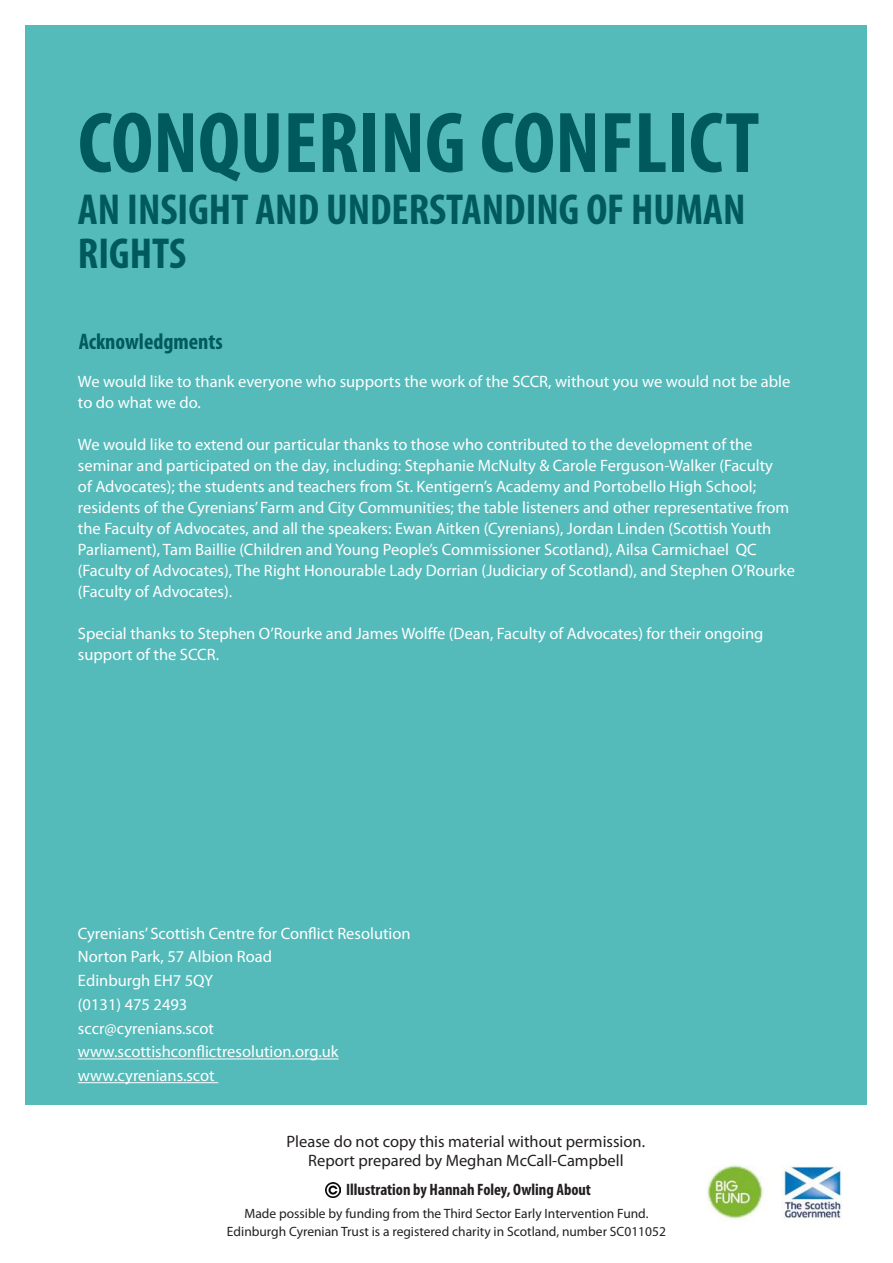
<style>
.page{position:relative;width:893px;height:1263px;background:#fff}
.page>*{position:absolute;margin:0;border:0;box-sizing:border-box;transform-origin:0 0}
.t1{font:700 condensed 87px "Myriad Pro";color:#005a5d}
.t2{font:700 condensed 43.5px/43.5px "Myriad Pro";color:#005a5d}
.t3{font:700 condensed 22.5px "Myriad Pro";color:#005a5d}
.t4{font:16.5px/21px "Myriad Pro";color:#fff}
.t5{font:16.5px/19.5px "Myriad Pro";color:#231f20;text-align:center}
.t6{font:700 condensed 16.5px "Myriad Pro";color:#231f20}
.t7{font:13.5px/18px "Myriad Pro";color:#231f20;text-align:center}
</style>
<div class="page">
<div style="left:26px;top:26px;width:841px;height:1079px;background:#54bbba"></div>
<img style="left:707px;top:1165px;width:135px;height:55px">
<hr style="left:78px;top:1058px;width:261px;height:1px;background:#fff">
<hr style="left:78px;top:1082px;width:140px;height:1px;background:#fff">
<img style="left:325px;top:1182px;width:16px;height:16px">
<h1 class="t1" style="left:78px;top:89px;width:681px">CONQUERING CONFLICT</h1>
<h2 class="t2" style="left:78px;top:187px;width:669px">AN INSIGHT AND UNDERSTANDING OF HUMAN<br>RIGHTS</h2>
<h3 class="t3" style="left:79px;top:328px;width:146px">Acknowledgments</h3>
<p class="t4" style="left:78px;top:370px;width:714px">We would like to thank everyone who supports the work of the SCCR, without you we would not be able to do what we do.</p>
<p class="t4" style="left:78px;top:433px;width:718px">We would like to extend our particular thanks to those who contributed to the development of the seminar and participated on the day, including: Stephanie McNulty &amp; Carole Ferguson-Walker (Faculty<br>of Advocates); the students and teachers from St. Kentigern’s Academy and Portobello High School; residents of the Cyrenians’ Farm and City Communities; the table listeners and other representative from the Faculty of Advocates, and all the speakers: Ewan Aitken (Cyrenians), Jordan Linden (Scottish Youth Parliament), Tam Baillie (Children and Young People’s Commissioner Scotland), Ailsa Carmichael QC (Faculty of Advocates), The Right Honourable Lady Dorrian (Judiciary of Scotland), and Stephen O’Rourke (Faculty of Advocates).</p>
<p class="t4" style="left:78px;top:622px;width:687px">Special thanks to Stephen O’Rourke and James Wolffe (Dean, Faculty of Advocates) for their ongoing support of the SCCR.</p>
<p class="t4" style="left:78px;top:921px;width:334px;line-height:23.7px">Cyrenians’ Scottish Centre for Conflict Resolution<br>Norton Park, 57 Albion Road<br>Edinburgh EH7 5QY<br>(0131) 475 2493<br>sccr@cyrenians.scot www.scottishconflictresolution.org.uk www.cyrenians.scot</p>
<p class="t5" style="left:287px;top:1131px;width:360px">Please do not copy this material without permission.<br>Report prepared by Meghan McCall-Campbell</p>
<p class="t6" style="left:346px;top:1179px;width:247px">Illustration by Hannah Foley, Owling About</p>
<p class="t7" style="left:227px;top:1205px;width:441px">Made possible by funding from the Third Sector Early Intervention Fund.<br>Edinburgh Cyrenian Trust is a registered charity in Scotland, number SC011052</p>
</div>
